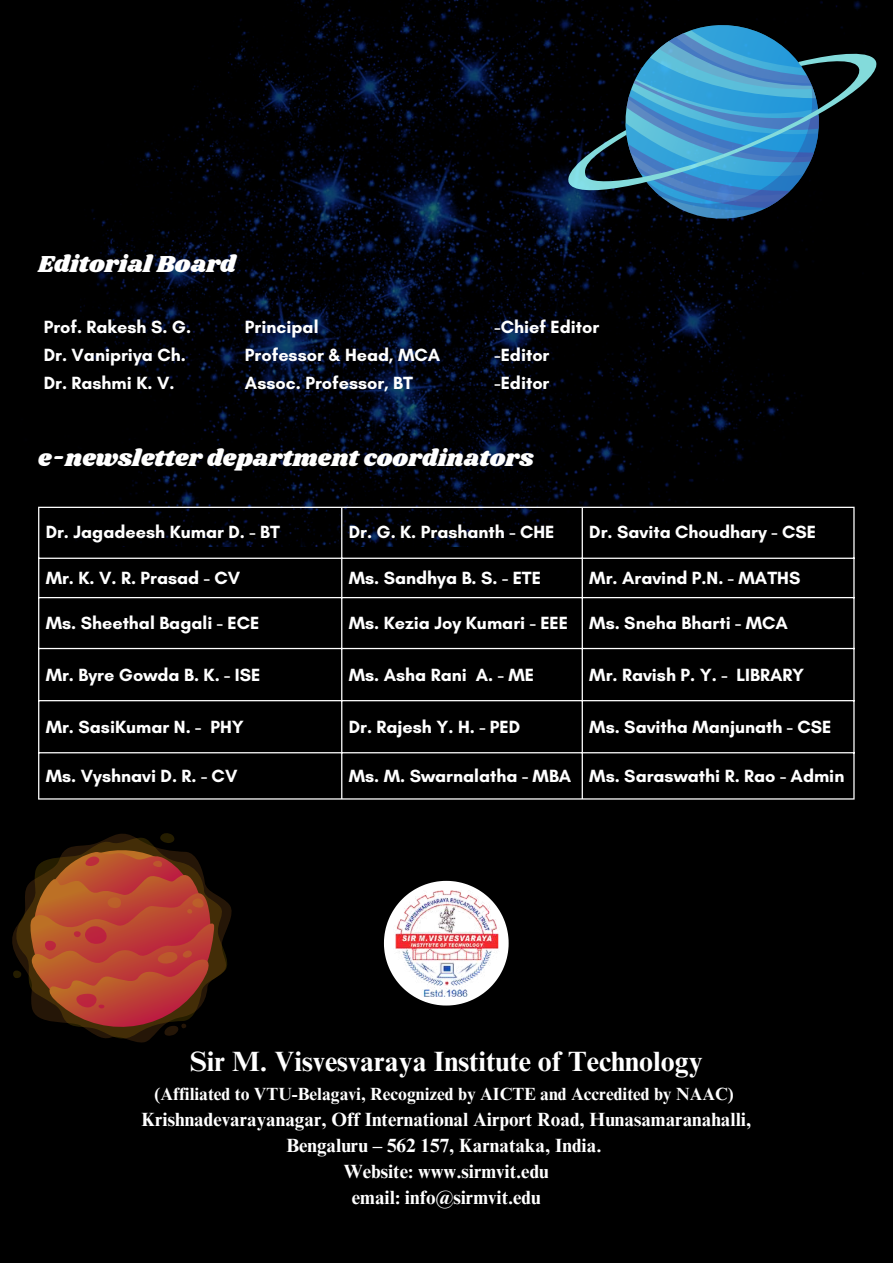
<style>
.page{position:relative;width:893px;height:1264px;background:#fff}
.page>*{position:absolute;margin:0;border:0;box-sizing:border-box;transform-origin:0 0}
.t1{font:700 27.9px "Times NRMT Pro";color:#fff}
.t2{font:24px "Shrikhand";color:#fff}
.t3{font:700 19.2px/25.8px "Times NRMT Pro";color:#fff;text-align:center}
.t4{font:700 18px "Glacial Indifference";color:#fff}
.t5{font:700 17.7px "Times NRMT Pro";color:#fff}
</style>
<div class="page">
<div style="left:0;top:0;width:892px;height:1262px;background:#000"></div>
<svg style="left:12px;top:833px;width:220px;height:210px"></svg>
<svg style="left:26px;top:841px;width:192px;height:200px;background:#863622"></svg>
<svg style="left:384px;top:880px;width:124px;height:125px"></svg>
<img style="left:393px;top:890px;width:106px;height:106px">
<img style="left:39px;top:0;width:828px;height:546px">
<svg style="left:612px;top:12px;width:220px;height:220px"></svg>
<svg style="left:625px;top:23px;width:198px;height:215px"></svg>
<svg style="left:564px;top:51px;width:313px;height:149px"></svg>
<hr style="left:38px;top:508px;width:1px;height:290px;background:#fff">
<hr style="left:341px;top:508px;width:1px;height:290px;background:#fff">
<hr style="left:581px;top:508px;width:2px;height:290px;background:#fff">
<hr style="left:853px;top:508px;width:1px;height:290px;background:#fff">
<hr style="left:38px;top:506px;width:816px;height:2px;background:#fff">
<hr style="left:38px;top:557px;width:816px;height:2px;background:#fff">
<hr style="left:38px;top:597px;width:816px;height:1px;background:#fff">
<hr style="left:38px;top:648px;width:816px;height:1px;background:#fff">
<hr style="left:38px;top:700px;width:816px;height:1px;background:#fff">
<hr style="left:38px;top:752px;width:816px;height:1px;background:#fff">
<hr style="left:38px;top:798px;width:816px;height:1px;background:#fff">
<h2 class="t2" style="left:38px;top:248px;width:199px">Editorial Board</h2>
<p class="t4" style="left:44px;top:316px;width:149px">Prof. Rakesh S. G.</p>
<p class="t4" style="left:245px;top:316px;width:75px">Principal</p>
<p class="t4" style="left:494px;top:316px;width:106px">-Chief Editor</p>
<p class="t4" style="left:44px;top:344px;width:144px">Dr. Vanipriya Ch.</p>
<p class="t4" style="left:245px;top:344px;width:197px">Professor &amp; Head, MCA</p>
<p class="t4" style="left:494px;top:344px;width:56px">-Editor</p>
<p class="t4" style="left:44px;top:372px;width:132px">Dr. Rashmi K. V.</p>
<p class="t4" style="left:245px;top:372px;width:169px">Assoc. Professor, BT</p>
<p class="t4" style="left:494px;top:372px;width:56px">-Editor</p>
<h2 class="t2" style="left:38px;top:442px;width:497px">e-newsletter department coordinators</h2>
<p class="t4" style="left:46px;top:521px;width:236px">Dr. Jagadeesh Kumar D. - BT</p>
<p class="t4" style="left:349px;top:521px;width:207px">Dr. G. K. Prashanth - CHE</p>
<p class="t4" style="left:589px;top:521px;width:228px">Dr. Savita Choudhary - CSE</p>
<p class="t4" style="left:46px;top:566px;width:196px">Mr. K. V. R. Prasad - CV</p>
<p class="t4" style="left:349px;top:566px;width:194px">Ms. Sandhya B. S. - ETE</p>
<p class="t4" style="left:589px;top:566px;width:212px">Mr. Aravind P.N. - MATHS</p>
<p class="t4" style="left:46px;top:611px;width:215px">Ms. Sheethal Bagali - ECE</p>
<p class="t4" style="left:349px;top:611px;width:441px">Ms. Kezia Joy Kumari - EEE Ms. Sneha Bharti - MCA</p>
<p class="t4" style="left:46px;top:663px;width:216px">Mr. Byre Gowda B. K. - ISE</p>
<p class="t4" style="left:349px;top:663px;width:187px">Ms. Asha Rani A. - ME</p>
<p class="t4" style="left:589px;top:663px;width:216px">Mr. Ravish P. Y. - LIBRARY</p>
<p class="t4" style="left:46px;top:715px;width:199px">Mr. SasiKumar N. - PHY</p>
<p class="t4" style="left:349px;top:715px;width:173px">Dr. Rajesh Y. H. - PED</p>
<p class="t4" style="left:589px;top:715px;width:244px">Ms. Savitha Manjunath - CSE</p>
<p class="t4" style="left:46px;top:764px;width:193px">Ms. Vyshnavi D. R. - CV</p>
<p class="t4" style="left:349px;top:764px;width:497px">Ms. M. Swarnalatha - MBA Ms. Saraswathi R. Rao - Admin</p>
<h1 class="t1" style="left:190px;top:1051px;width:514px">Sir M. Visvesvaraya Institute of Technology</h1>
<p class="t5" style="left:155px;top:1087px;width:580px">(Affiliated to VTU-Belagavi, Recognized by AICTE and Accredited by NAAC)</p>
<p class="t3" style="left:141px;top:1109px;width:611px">Krishnadevarayanagar, Off International Airport Road, Hunasamaranahalli, Bengaluru – 562 157, Karnataka, India.<br>Website: www.sirmvit.edu<br>email: info@sirmvit.edu</p>
</div>
